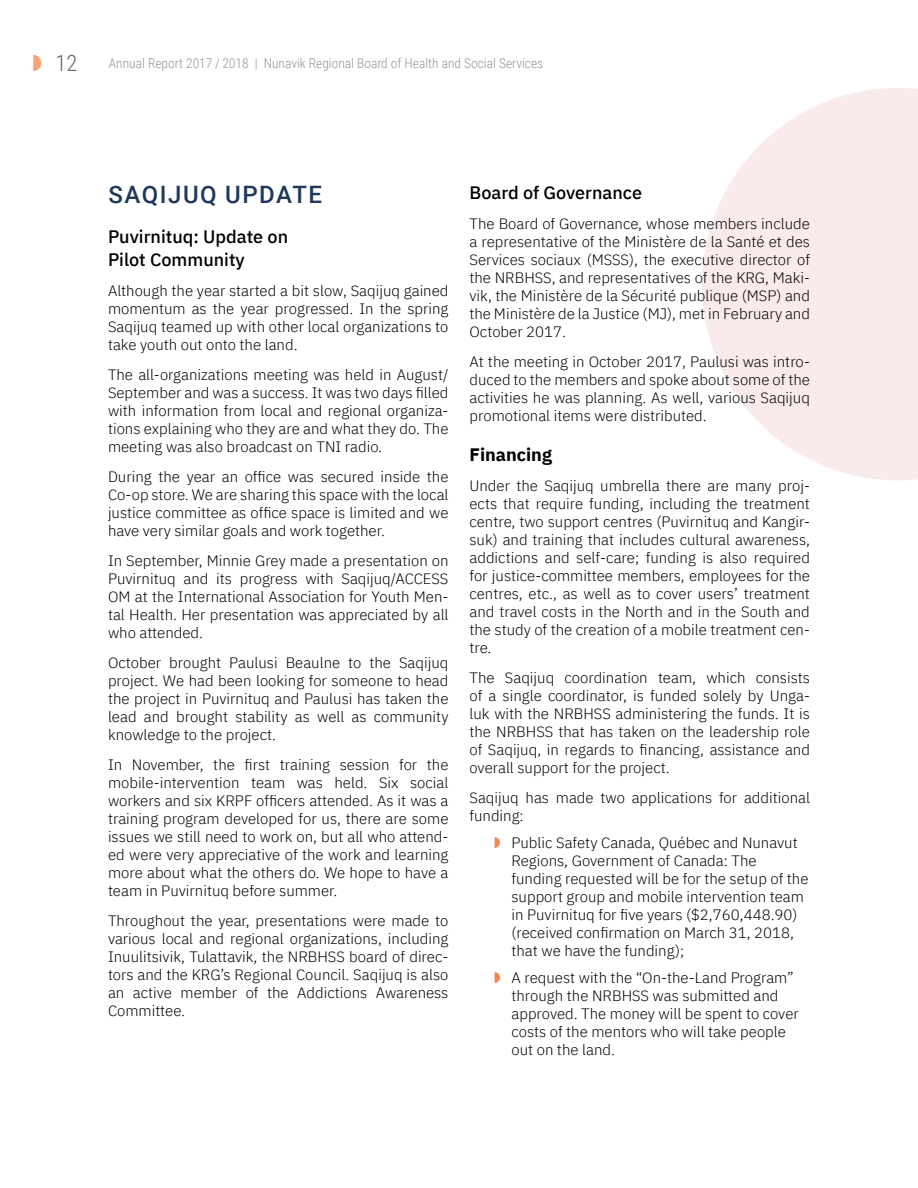
<style>
.page{position:relative;width:918px;height:1188px;background:#fff}
.page>*{position:absolute;margin:0;border:0;box-sizing:border-box;transform-origin:0 0}
.t1{font:500 24px "Roboto";letter-spacing:.065em;color:#1f395a}
.t2{font:300 22.5px "Roboto Condensed";color:#626466}
.t3{font:500 18px/22.5px "IBM Plex Sans";color:#000}
.t4{font:700 18px "IBM Plex Sans";color:#000}
.t5{font:300 15px/18px "IBM Plex Sans";color:#000;text-align:justify}
.t6{font:300 13.5px "Roboto Condensed";color:#939598}
</style>
<div class="page">
<svg style="left:702px;top:88px;width:216px;height:392px;fill:#f9eaeb"></svg>
<h2 class="t2" style="left:56px;top:47px;width:23px">12</h2>
<p class="t6" style="left:109px;top:53px;width:436px">Annual Report 2017 / 2018 | Nunavik Regional Board of Health and Social Services</p>
<h1 class="t1" style="left:108px;top:177px;width:215px">SAQIJUQ UPDATE</h1>
<p class="t3" style="left:108px;top:224px;width:182px">Puvirnituq: Update on<br>Pilot Community</p>
<p class="t5" style="left:108px;top:280px;width:342px">Although the year started a bit slow, Saqijuq gained momentum as the year progressed. In the spring Saqijuq teamed up with other local organizations to take youth out onto the land.</p>
<p class="t5" style="left:108px;top:364px;width:342px">The all-organizations meeting was held in August/ September and was a success. It was two days filled with information from local and regional organiza&shy;tions explaining who they are and what they do. The meeting was also broadcast on TNI radio.</p>
<p class="t5" style="left:108px;top:466px;width:342px">During the year an office was secured inside the Co-op store. We are sharing this space with the local justice committee as office space is limited and we have very similar goals and work together.</p>
<p class="t5" style="left:108px;top:550px;width:342px">In September, Minnie Grey made a presentation on Puvirnituq and its progress with Saqijuq/ACCESS OM at the International Association for Youth Men&shy;tal Health. Her presentation was appreciated by all who attended.</p>
<p class="t5" style="left:108px;top:652px;width:342px">October brought Paulusi Beaulne to the Saqijuq project. We had been looking for someone to head the project in Puvirnituq and Paulusi has taken the lead and brought stability as well as community knowledge to the project.</p>
<p class="t5" style="left:108px;top:754px;width:342px">In November, the first training session for the mobile-intervention team was held. Six social workers and six KRPF officers attended. As it was a training program developed for us, there are some issues we still need to work on, but all who attend&shy;ed were very appreciative of the work and learning more about what the others do. We hope to have a team in Puvirnituq before summer.</p>
<p class="t5" style="left:108px;top:910px;width:342px">Throughout the year, presentations were made to various local and regional organizations, including Inuulitsivik, Tulattavik, the NRBHSS board of direc&shy;tors and the KRG’s Regional Council. Saqijuq is also an active member of the Addictions Awareness Committee.</p>
<p class="t3" style="left:470px;top:180px;width:174px">Board of Governance</p>
<p class="t5" style="left:470px;top:213px;width:342px">The Board of Governance, whose members include a representative of the Ministère de la Santé et des Services sociaux (MSSS), the executive director of the NRBHSS, and representatives of the KRG, Maki&shy;vik, the Ministère de la Sécurité publique (MSP) and the Ministère de la Justice (MJ), met in February and October 2017.</p>
<p class="t5" style="left:470px;top:351px;width:342px">At the meeting in October 2017, Paulusi was intro&shy;duced to the members and spoke about some of the activities he was planning. As well, various Saqijuq promotional items were distributed.</p>
<p class="t4" style="left:470px;top:441px;width:84px">Financing</p>
<p class="t5" style="left:470px;top:476px;width:342px">Under the Saqijuq umbrella there are many proj&shy;ects that require funding, including the treatment centre, two support centres (Puvirnituq and Kangir&shy;suk) and training that includes cultural awareness, addictions and self-care; funding is also required for justice-committee members, employees for the centres, etc., as well as to cover users’ treatment and travel costs in the North and in the South and the study of the creation of a mobile treatment cen&shy;tre.</p>
<p class="t5" style="left:470px;top:668px;width:342px">The Saqijuq coordination team, which consists of a single coordinator, is funded solely by Unga&shy;luk with the NRBHSS administering the funds. It is the NRBHSS that has taken on the leadership role of Saqijuq, in regards to financing, assistance and overall support for the project.</p>
<p class="t5" style="left:470px;top:788px;width:342px">Saqijuq has made two applications for additional funding:</p>
<p class="t5" style="left:512px;top:833px;width:299px;text-align:left">Public Safety Canada, Québec and Nunavut Regions, Government of Canada: The funding requested will be for the setup of the support group and mobile intervention team in Puvirnituq for five years ($2,760,448.90) (received confirmation on March 31, 2018, that we have the funding);</p>
<p class="t5" style="left:512px;top:968px;width:289px;text-align:left">A request with the “On-the-Land Program” through the NRBHSS was submitted and approved. The money will be spent to cover costs of the mentors who will take people out on the land.</p>
</div>
